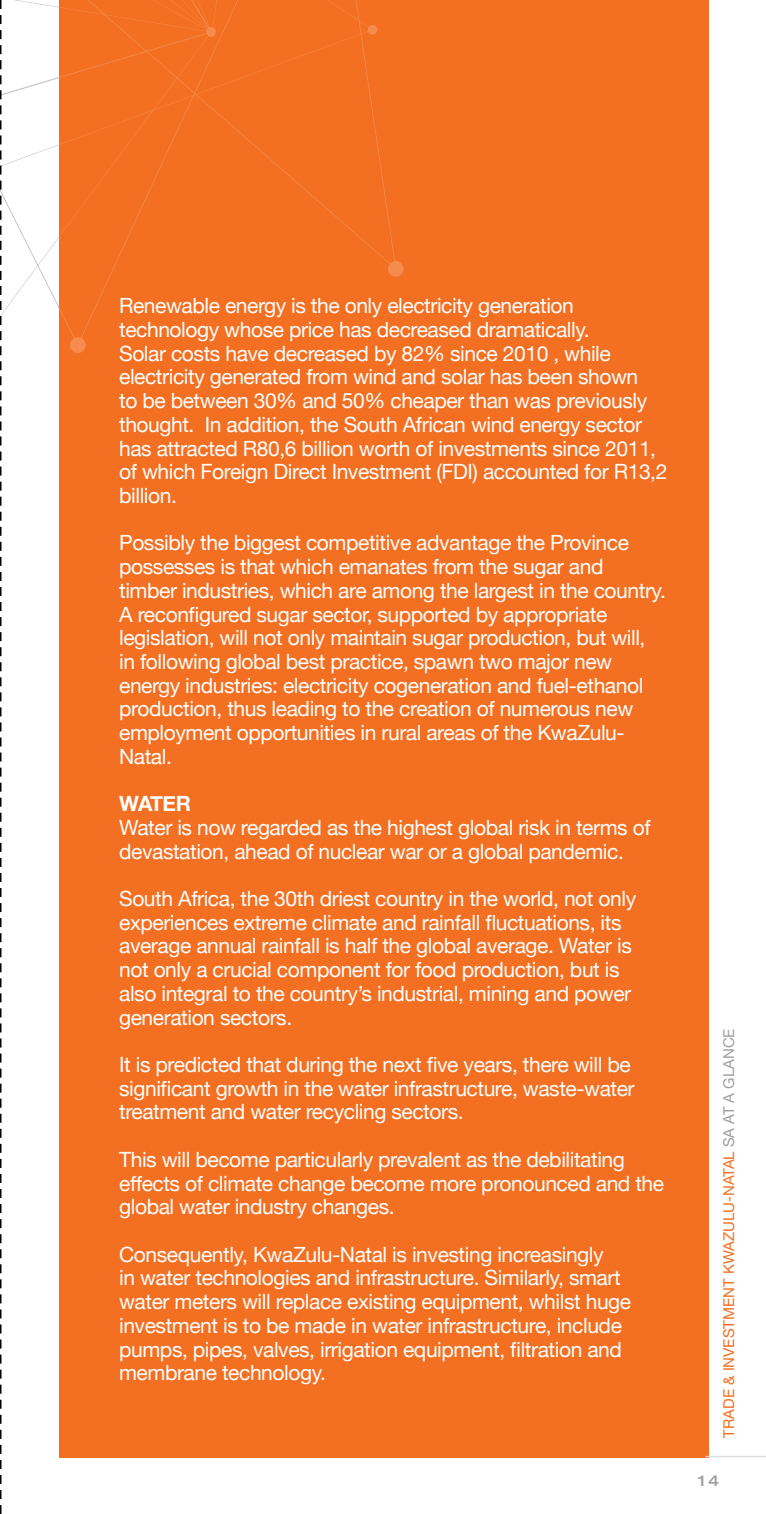
<style>
.page{position:relative;width:766px;height:1514px;background:#fff}
.page>*{position:absolute;margin:0;border:0;box-sizing:border-box;transform-origin:0 0}
.t1{font:21px/23.7px "Helvetica Neue";letter-spacing:-.02em;color:#fff}
.t2{font:700 21px "Helvetica Neue";letter-spacing:-.03em;color:#fff}
.t3{font:15px "Helvetica Neue LT Std";color:#f36f21}
.t4{font:500 expanded 15px "Helvetica Neue LT Std";color:#9d9fa2}
.s1{color:#9d9fa2}
</style>
<div class="page">
<div style="left:60px;top:0;width:648px;height:1457px;background:#f36f21"></div>
<svg style="left:387px;top:261px;width:17px;height:16px"></svg>
<svg style="left:272px;top:0;width:101px;height:235px"></svg>
<svg style="left:367px;top:24px;width:10px;height:11px"></svg>
<svg style="left:0;top:0;width:272px;height:1514px"></svg>
<hr style="left:705px;top:1456px;width:60px;height:1px;background:#dcddde">
<p class="t1" style="left:119px;top:295px;width:549px">Renewable energy is the only electricity generation technology whose price has decreased dramatically.<br>Solar costs have decreased by 82% since 2010 , while electricity generated from wind and solar has been shown<br>to be between 30% and 50% cheaper than was previously thought. In addition, the South African wind energy sector has attracted R80,6 billion worth of investments since 2011, of which Foreign Direct Investment (FDI) accounted for R13,2 billion.</p>
<p class="t1" style="left:119px;top:532px;width:548px">Possibly the biggest competitive advantage the Province possesses is that which emanates from the sugar and timber industries, which are among the largest in the country.<br>A reconfigured sugar sector, supported by appropriate legislation, will not only maintain sugar production, but will, in following global best practice, spawn two major new energy industries: electricity cogeneration and fuel-ethanol production, thus leading to the creation of numerous new employment opportunities in rural areas of the KwaZulu-Natal.</p>
<p class="t2" style="left:119px;top:787px;width:73px">WATER</p>
<p class="t1" style="left:119px;top:817px;width:533px">Water is now regarded as the highest global risk in terms of devastation, ahead of nuclear war or a global pandemic.</p>
<p class="t1" style="left:119px;top:888px;width:518px">South Africa, the 30th driest country in the world, not only experiences extreme climate and rainfall fluctuations, its average annual rainfall is half the global average. Water is not only a crucial component for food production, but is also integral to the country’s industrial, mining and power generation sectors.</p>
<p class="t1" style="left:119px;top:1054px;width:517px">It is predicted that during the next five years, there will be significant growth in the water infrastructure, waste-water treatment and water recycling sectors.</p>
<p class="t1" style="left:119px;top:1148px;width:546px">This will become particularly prevalent as the debilitating effects of climate change become more pronounced and the global water industry changes.</p>
<p class="t1" style="left:119px;top:1243px;width:513px">Consequently, KwaZulu-Natal is investing increasingly<br>in water technologies and infrastructure. Similarly, smart water meters will replace existing equipment, whilst huge investment is to be made in water infrastructure, include pumps, pipes, valves, irrigation equipment, filtration and membrane technology.</p>
<p class="t3" style="left:719px;top:1437px;width:411px;rotate:-90deg">TRADE &amp; INVESTMENT KWAZULU-NATAL <span class="s1">SA AT A GLANCE</span></p>
<p class="t4" style="left:697px;top:1471px;width:23px">14</p>
</div>
